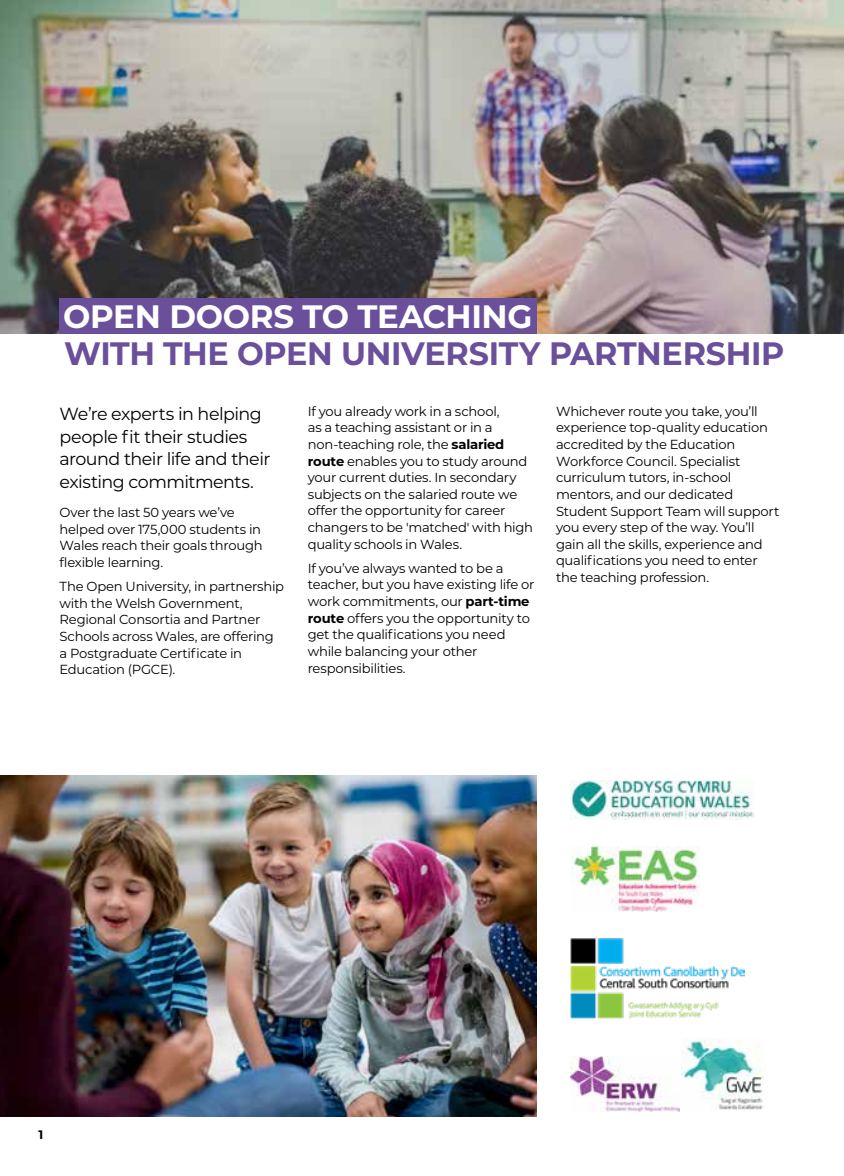
<style>
.page{position:relative;width:844px;height:1176px;background:#fff}
.page>*{position:absolute;margin:0;border:0;box-sizing:border-box;transform-origin:0 0}
.t1{font:700 32.38px "Montserrat";letter-spacing:-.01em;color:#6a4f9b}
.t2{font:700 32.38px "Montserrat";letter-spacing:-.01em;color:#fff}
.t3{font:17.5px/22.8px "Montserrat";letter-spacing:-.03em;color:#000}
.t4{font:13.12px/16.6px "Montserrat";letter-spacing:-.02em;color:#000}
.t5{font:700 12.25px "Montserrat";color:#000}
.s1{font-weight:700}
</style>
<div class="page">
<img style="left:0;top:0;width:843px;height:333px">
<div style="left:59px;top:298px;width:477px;height:36px;background:#6a4f9b"></div>
<img style="left:0;top:776px;width:536px;height:340px">
<img style="left:570px;top:781px;width:184px;height:38px">
<img style="left:570px;top:938px;width:174px;height:80px">
<img style="left:571px;top:846px;width:128px;height:66px">
<img style="left:681px;top:1039px;width:82px;height:71px">
<img style="left:570px;top:1056px;width:109px;height:55px">
<h1 class="t2" style="left:63px;top:293px;width:470px">OPEN DOORS TO TEACHING</h1>
<h1 class="t1" style="left:64px;top:330px;width:721px">WITH THE OPEN UNIVERSITY PARTNERSHIP</h1>
<h2 class="t3" style="left:60px;top:402px;width:212px">We’re experts in helping people fit their studies around their life and their existing commitments.</h2>
<p class="t4" style="left:60px;top:504px;width:204px">Over the last 50 years we’ve helped over 175,000 students in<br>Wales reach their goals through flexible learning.</p>
<p class="t4" style="left:60px;top:578px;width:226px">The Open University, in partnership with the Welsh Government,<br>Regional Consortia and Partner<br>Schools across Wales, are offering a Postgraduate Certificate in<br>Education (PGCE).</p>
<p class="t4" style="left:308px;top:402px;width:227px">If you already work in a school,<br>as a teaching assistant or in a non-teaching role, the <span class="s1">salaried route</span> enables you to study around your current duties. In secondary subjects on the salaried route we offer the opportunity for career changers to be 'matched' with high quality schools in Wales.</p>
<p class="t4" style="left:308px;top:559px;width:228px">If you’ve always wanted to be a teacher, but you have existing life or work commitments, our <span class="s1">part-time route</span> offers you the opportunity to get the qualifications you need while balancing your other responsibilities.</p>
<p class="t4" style="left:556px;top:402px;width:225px">Whichever route you take, you’ll experience top-quality education accredited by the Education<br>Workforce Council. Specialist curriculum tutors, in-school mentors, and our dedicated<br>Student Support Team will support you every step of the way. You’ll gain all the skills, experience and qualifications you need to enter the teaching profession.</p>
<p class="t5" style="left:39px;top:1126px;width:6px">1</p>
</div>
